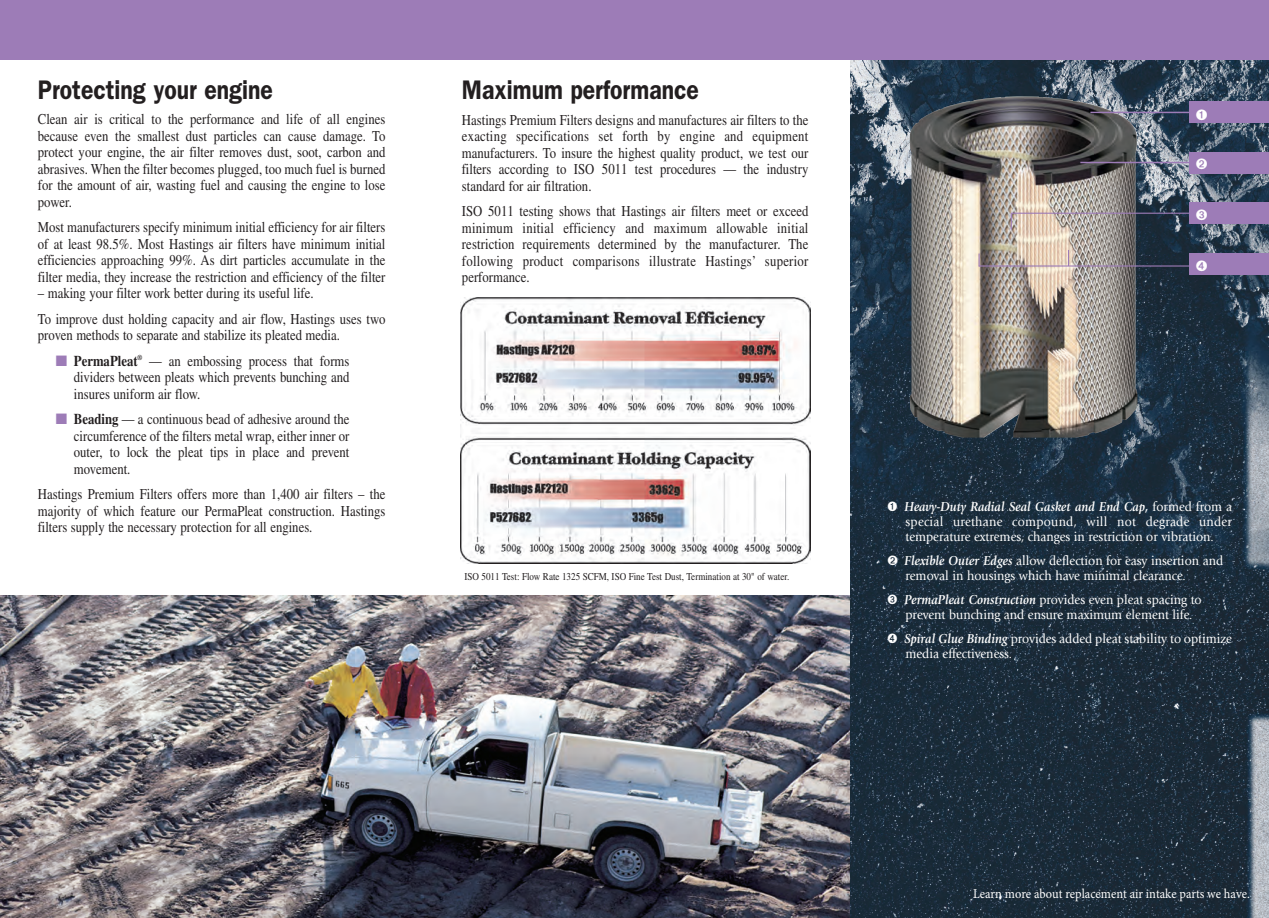
<style>
.page{position:relative;width:1269px;height:918px;background:#fff}
.page>*{position:absolute;margin:0;border:0;box-sizing:border-box;transform-origin:0 0}
.t1{font:600 27px "Franklin Gothic";color:#231f20;scale:.85 1}
.t2{font:15px/16.5px "Times LT";color:#231f20;text-align:justify;scale:.85 1}
.t3{font:13.5px/15px "Giovanni";color:#fff;scale:.92 1}
.t4{font:13.5px "Minion Pro";color:#fff;scale:.92 1}
.t5{font:10.5px "Times LT";color:#231f20;scale:.86 1}
.s1{color:#9d7cb7}
.s2{font-weight:700}
.s3{font-weight:700;font-style:italic}
</style>
<div class="page">
<img style="left:0;top:596px;width:850px;height:322px">
<img style="left:850px;top:60px;width:419px;height:858px">
<div style="left:0;top:0;width:1269px;height:60px;background:#9d7cb7"></div>
<div style="left:1189px;top:101px;width:80px;height:21px;background:#9d7cb7"></div>
<div style="left:1189px;top:253px;width:80px;height:22px;background:#9d7cb7"></div>
<img style="left:909px;top:96px;width:229px;height:342px">
<hr style="left:1011px;top:213px;width:198px;height:1px;background:#9d7cb7">
<svg style="left:1011px;top:213px;width:1px;height:17px"></svg>
<hr style="left:979px;top:265px;width:214px;height:2px;background:#9d7cb7">
<svg style="left:1068px;top:250px;width:1px;height:15px"></svg>
<svg style="left:979px;top:254px;width:1px;height:12px"></svg>
<hr style="left:1090px;top:112px;width:103px;height:1px;background:#9d7cb7">
<hr style="left:1080px;top:162px;width:119px;height:1px;background:#9d7cb7">
<div style="left:1189px;top:203px;width:80px;height:21px;background:#9d7cb7"></div>
<div style="left:1189px;top:152px;width:80px;height:22px;background:#9d7cb7"></div>
<img style="left:460px;top:297px;width:350px;height:266px">
<svg style="left:888px;top:555px;width:10px;height:10px"></svg>
<svg style="left:888px;top:594px;width:9px;height:10px"></svg>
<svg style="left:888px;top:633px;width:9px;height:10px"></svg>
<h1 class="t1" style="left:38px;top:73px;width:278px">Protecting your engine</h1>
<p class="t2" style="left:38px;top:111px;width:410px">Clean air is critical to the performance and life of all engines because even the smallest dust particles can cause damage. To protect your engine, the air filter removes dust, soot, carbon and abrasives. When the filter becomes plugged, too much fuel is burned for the amount of air, wasting fuel and causing the engine to lose power.</p>
<p class="t2" style="left:38px;top:219px;width:410px">Most manufacturers specify minimum initial efficiency for air filters of at least 98.5%. Most Hastings air filters have minimum initial efficiencies approaching 99%. As dirt particles accumulate in the filter media, they increase the restriction and efficiency of the filter</p>
<p class="t2" style="left:38px;top:280px;width:410px;line-height:25.5px">– making your filter work better during its useful life.<br>To improve dust holding capacity and air flow, Hastings uses two</p>
<p class="t2" style="left:38px;top:327px;width:357px">proven methods to separate and stabilize its pleated media.</p>
<p class="t2" style="left:74px;top:352px;width:326px;text-indent:-18px"><span class="s1">■</span> <span class="s2">PermaPleat</span><sup>®</sup> — an embossing process that forms dividers between pleats which prevents bunching and insures uniform air flow.</p>
<p class="t2" style="left:74px;top:411px;width:326px;text-indent:-18px"><span class="s1">■</span> <span class="s2">Beading</span> — a continuous bead of adhesive around the circumference of the filters metal wrap, either inner or outer, to lock the pleat tips in place and prevent movement.</p>
<p class="t2" style="left:38px;top:486px;width:410px">Hastings Premium Filters offers more than 1,400 air filters – the majority of which feature our PermaPleat construction. Hastings filters supply the necessary protection for all engines.</p>
<h1 class="t1" style="left:462px;top:74px;width:280px">Maximum performance</h1>
<p class="t2" style="left:462px;top:112px;width:409px">Hastings Premium Filters designs and manufactures air filters to the exacting specifications set forth by engine and equipment manufacturers. To insure the highest quality product, we test our filters according to ISO 5011 test procedures — the industry standard for air filtration.</p>
<p class="t2" style="left:462px;top:203px;width:409px">ISO 5011 testing shows that Hastings air filters meet or exceed minimum initial efficiency and maximum allowable initial restriction requirements determined by the manufacturer. The following product comparisons illustrate Hastings’ superior performance.</p>
<p class="t5" style="left:464px;top:570px;width:379px">ISO 5011 Test: Flow Rate 1325 SCFM, ISO Fine Test Dust, Termination at 30" of water.</p>
<p class="t3" style="left:905px;top:500px;width:356px;text-align:justify;text-indent:-18px">➊ <span class="s3">Heavy-Duty Radial Seal Gasket and End Cap,</span> formed from a special urethane compound, will not degrade under temperature extremes, changes in restriction or vibration.</p>
<p class="t3" style="left:905px;top:554px;width:348px"><span class="s3">Flexible Outer Edges</span> allow deflection for easy insertion and removal in housings which have minimal clearance.</p>
<p class="t3" style="left:905px;top:593px;width:325px"><span class="s3">PermaPleat Construction</span> provides even pleat spacing to prevent bunching and ensure maximum element life.</p>
<p class="t3" style="left:904px;top:632px;width:358px"><span class="s3">Spiral Glue Binding</span> provides added pleat stability to optimize media effectiveness.</p>
<p class="t4" style="left:973px;top:884px;width:302px">Learn more about replacement air intake parts we have.</p>
</div>
